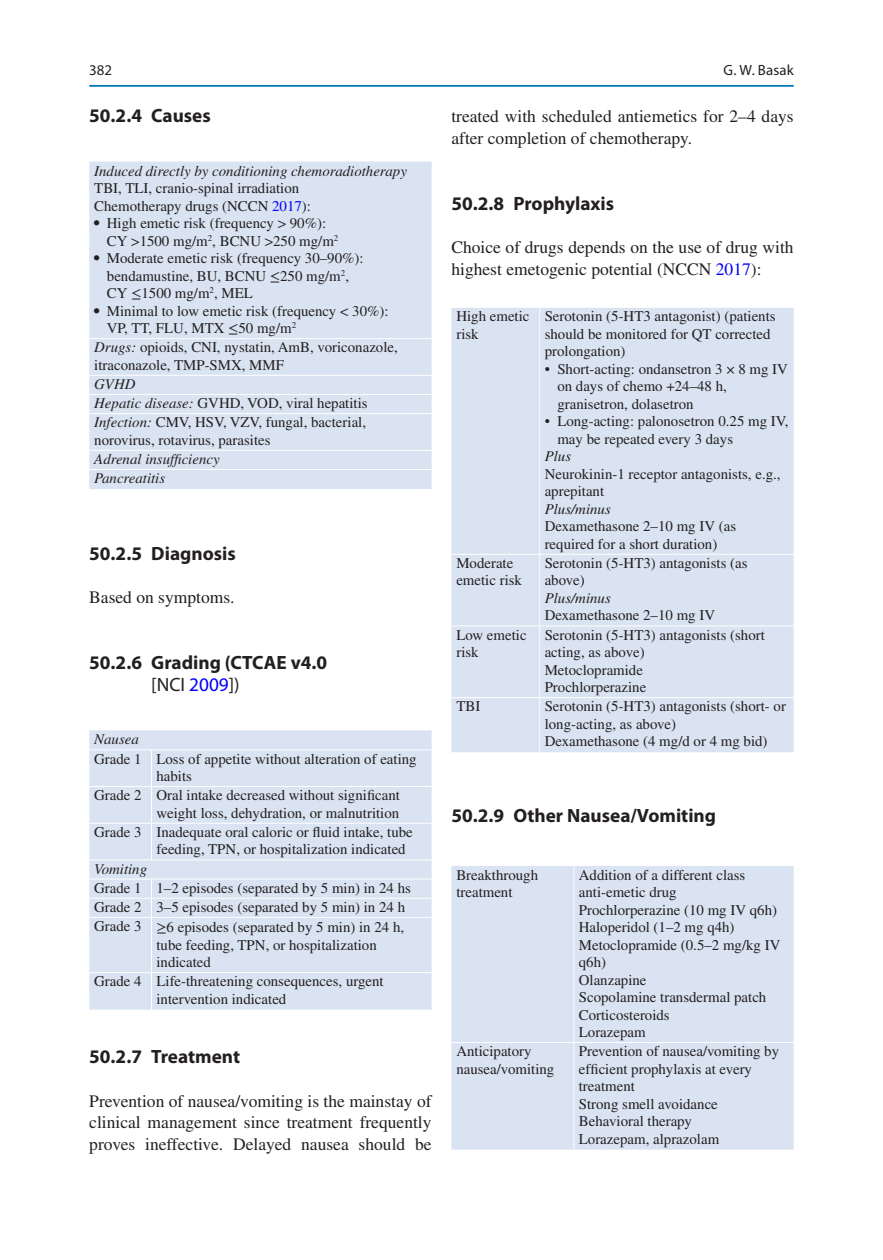
<style>
.page{position:relative;width:883px;height:1260px;background:#fff}
.page>*{position:absolute;margin:0;border:0;box-sizing:border-box;transform-origin:0 0}
.t1{font:700 19.25px "Ybdrrb Myriad Pro";color:#231f20}
.t2{font:19.25px "Pjtysq Myriad Pro";color:#231f20}
.t3{font:17.5px/21.9px "Fgqhbt Times LT Std";color:#231f20}
.t4{font:14.88px/17.5px "Fgqhbt Times LT Std";color:#231f20}
.t5{font:italic 14.88px/19.2px "Vnphgr Times LT Std";color:#231f20}
.t6{font:14.88px "Dyjpmn Myriad Pro";letter-spacing:.01em;color:#231f20}
.t7{font:14.88px "Pjtysq Myriad Pro";color:#231f20}
.s1{color:#0000fa}
.s2{font-family:"Kpwkjq Times LT Std";font-weight:700;font-style:italic}
.s3{font-family:"Jtrstp STIX General"}
.s4{font-family:"Vnphgr Times LT Std";font-style:italic}
</style>
<div class="page">
<div style="left:89px;top:162px;width:343px;height:327px;background:#d9e3f2"></div>
<hr style="left:89px;top:338px;width:343px;height:1px;background:#fff">
<hr style="left:89px;top:375px;width:343px;height:1px;background:#fff">
<hr style="left:89px;top:394px;width:343px;height:1px;background:#fff">
<hr style="left:89px;top:413px;width:343px;height:1px;background:#fff">
<hr style="left:89px;top:450px;width:343px;height:1px;background:#fff">
<hr style="left:89px;top:469px;width:343px;height:1px;background:#fff">
<div style="left:89px;top:730px;width:343px;height:280px;background:#d9e3f2"></div>
<hr style="left:89px;top:749px;width:62px;height:1px;background:#fff">
<hr style="left:151px;top:749px;width:281px;height:1px;background:#fff">
<hr style="left:151px;top:750px;width:1px;height:36px;background:#fff">
<hr style="left:89px;top:786px;width:62px;height:1px;background:#fff">
<hr style="left:151px;top:786px;width:281px;height:1px;background:#fff">
<hr style="left:151px;top:787px;width:1px;height:36px;background:#fff">
<hr style="left:89px;top:823px;width:62px;height:1px;background:#fff">
<hr style="left:151px;top:823px;width:281px;height:1px;background:#fff">
<hr style="left:151px;top:824px;width:1px;height:35px;background:#fff">
<hr style="left:151px;top:859px;width:281px;height:1px;background:#fff">
<hr style="left:89px;top:859px;width:62px;height:1px;background:#fff">
<hr style="left:89px;top:879px;width:62px;height:1px;background:#fff">
<hr style="left:151px;top:879px;width:281px;height:1px;background:#fff">
<hr style="left:89px;top:898px;width:62px;height:1px;background:#fff">
<hr style="left:151px;top:898px;width:281px;height:1px;background:#fff">
<svg style="left:151px;top:880px;width:1px;height:37px"></svg>
<hr style="left:89px;top:917px;width:62px;height:1px;background:#fff">
<hr style="left:151px;top:917px;width:281px;height:1px;background:#fff">
<hr style="left:151px;top:918px;width:1px;height:54px;background:#fff">
<hr style="left:151px;top:972px;width:281px;height:1px;background:#fff">
<hr style="left:89px;top:972px;width:62px;height:1px;background:#fff">
<hr style="left:151px;top:973px;width:1px;height:37px;background:#fff">
<div style="left:451px;top:308px;width:343px;height:444px;background:#d9e3f2"></div>
<hr style="left:539px;top:308px;width:1px;height:246px;background:#fff">
<hr style="left:451px;top:554px;width:89px;height:1px;background:#fff">
<hr style="left:540px;top:554px;width:254px;height:1px;background:#fff">
<hr style="left:539px;top:555px;width:1px;height:71px;background:#fff">
<hr style="left:451px;top:626px;width:89px;height:1px;background:#fff">
<hr style="left:540px;top:626px;width:254px;height:1px;background:#fff">
<hr style="left:539px;top:626px;width:1px;height:71px;background:#fff">
<hr style="left:540px;top:697px;width:254px;height:1px;background:#fff">
<hr style="left:451px;top:697px;width:89px;height:1px;background:#fff">
<hr style="left:539px;top:698px;width:1px;height:54px;background:#fff">
<div style="left:451px;top:866px;width:343px;height:284px;background:#d9e3f2"></div>
<hr style="left:573px;top:866px;width:1px;height:176px;background:#fff">
<hr style="left:574px;top:1042px;width:220px;height:1px;background:#fff">
<hr style="left:451px;top:1042px;width:123px;height:1px;background:#fff">
<hr style="left:573px;top:1043px;width:1px;height:107px;background:#fff">
<hr style="left:89px;top:85px;width:705px;height:2px;background:#0073bc">
<p class="t7" style="left:89px;top:61px;width:24px">382</p>
<p class="t1" style="left:89px;top:103px;width:123px">50.2.4 Causes</p>
<p class="t5" style="left:94px;top:161px;width:314px">Induced directly by conditioning chemoradiotherapy</p>
<p class="t4" style="left:94px;top:179px;width:218px">TBI, TLI, cranio-spinal irradiation<br>Chemotherapy drugs (NCCN <span class="s1">2017</span>):</p>
<p class="t4" style="left:107px;top:214px;width:233px;text-indent:-13px"><span class="s2">•</span> High emetic risk (frequency &gt; 90%):<br>CY &gt;1500 mg/m<sup>2</sup>, BCNU &gt;250 mg/m<sup>2</sup></p>
<p class="t4" style="left:107px;top:249px;width:258px;text-indent:-13px"><span class="s2">•</span> Moderate emetic risk (frequency 30–90%): bendamustine, BU, BCNU <span class="s3">≤</span>250 mg/m<sup>2</sup>,<br>CY <span class="s3">≤</span>1500 mg/m<sup>2</sup>, MEL</p>
<p class="t4" style="left:107px;top:302px;width:283px;text-indent:-13px"><span class="s2">•</span> Minimal to low emetic risk (frequency &lt; 30%):<br>VP, TT, FLU, MTX <span class="s3">≤</span>50 mg/m<sup>2</sup></p>
<p class="t4" style="left:94px;top:339px;width:305px"><span class="s4">Drugs:</span> opioids, CNI, nystatin, AmB, voriconazole, itraconazole, TMP-SMX, MMF</p>
<p class="t5" style="left:94px;top:374px;width:43px">GVHD</p>
<p class="t4" style="left:94px;top:394px;width:275px;line-height:19.2px"><span class="s4">Hepatic disease:</span> GVHD, VOD, viral hepatitis<br><span class="s4">Infection:</span> CMV, HSV, VZV, fungal, bacterial,</p>
<p class="t4" style="left:94px;top:431px;width:178px">norovirus, rotavirus, parasites</p>
<p class="t5" style="left:94px;top:449px;width:127px">Adrenal insufficiency<br>Pancreatitis</p>
<p class="t1" style="left:89px;top:541px;width:148px">50.2.5 Diagnosis</p>
<p class="t3" style="left:89px;top:587px;width:147px">Based on symptoms.</p>
<p class="t1" style="left:89px;top:650px;width:239px">50.2.6 Grading (CTCAE v4.0</p>
<p class="t2" style="left:151px;top:673px;width:90px">[NCI <span class="s1">2009</span>])</p>
<p class="t5" style="left:94px;top:730px;width:46px">Nausea</p>
<p class="t4" style="left:156px;top:750px;width:262px;text-indent:-62px">Grade 1 Loss of appetite without alteration of eating habits</p>
<p class="t4" style="left:94px;top:786px;width:307px;text-align:right">Grade 2 Oral intake decreased without significant weight loss, dehydration, or malnutrition</p>
<p class="t4" style="left:156px;top:823px;width:258px;text-indent:-62px">Grade 3 Inadequate oral caloric or fluid intake, tube feeding, TPN, or hospitalization indicated</p>
<p class="t5" style="left:94px;top:859px;width:54px">Vomiting</p>
<p class="t4" style="left:94px;top:878px;width:318px;line-height:19.6px">Grade 1 1–2 episodes (separated by 5 min) in 24 hs<br>Grade 2 3–5 episodes (separated by 5 min) in 24 h<br>Grade 3 <span class="s3">≥</span>6 episodes (separated by 5 min) in 24 h,</p>
<p class="t4" style="left:156px;top:936px;width:222px">tube feeding, TPN, or hospitalization indicated</p>
<p class="t4" style="left:156px;top:972px;width:229px;text-indent:-62px">Grade 4 Life-threatening consequences, urgent intervention indicated</p>
<p class="t1" style="left:89px;top:1044px;width:152px">50.2.7 Treatment</p>
<p class="t3" style="left:89px;top:1090px;width:344px;text-align:justify">Prevention of nausea/vomiting is the mainstay of clinical management since treatment frequently proves ineffective. Delayed nausea should be</p>
<p class="t6" style="left:723px;top:61px;width:72px">G. W. Basak</p>
<p class="t3" style="left:451px;top:105px;width:344px">treated with scheduled antiemetics for 2–4 days after completion of chemotherapy.</p>
<p class="t1" style="left:451px;top:191px;width:164px">50.2.8 Prophylaxis</p>
<p class="t3" style="left:451px;top:237px;width:344px">Choice of drugs depends on the use of drug with highest emetogenic potential (NCCN <span class="s1">2017</span>):</p>
<p class="t4" style="left:456px;top:308px;width:75px">High emetic risk</p>
<p class="t4" style="left:545px;top:308px;width:232px">Serotonin (5-HT3 antagonist) (patients should be monitored for QT corrected prolongation)</p>
<p class="t4" style="left:557px;top:360px;width:232px;text-indent:-13px">• Short-acting: ondansetron 3 × 8 mg IV on days of chemo +24–48 h, granisetron, dolasetron</p>
<p class="t4" style="left:557px;top:413px;width:233px;text-indent:-13px">• Long-acting: palonosetron 0.25 mg IV, may be repeated every 3 days</p>
<p class="t5" style="left:545px;top:447px;width:28px">Plus</p>
<p class="t4" style="left:545px;top:465px;width:237px">Neurokinin-1 receptor antagonists, e.g., aprepitant</p>
<p class="t5" style="left:545px;top:499px;width:68px">Plus/minus</p>
<p class="t4" style="left:545px;top:518px;width:193px">Dexamethasone 2–10 mg IV (as required for a short duration)</p>
<p class="t4" style="left:456px;top:554px;width:67px">Moderate emetic risk</p>
<p class="t4" style="left:545px;top:554px;width:204px">Serotonin (5-HT3) antagonists (as above)</p>
<p class="t5" style="left:545px;top:588px;width:68px">Plus/minus</p>
<p class="t4" style="left:545px;top:607px;width:172px">Dexamethasone 2–10 mg IV</p>
<p class="t4" style="left:456px;top:626px;width:72px">Low emetic risk</p>
<p class="t4" style="left:545px;top:626px;width:222px">Serotonin (5-HT3) antagonists (short acting, as above)<br>Metoclopramide<br>Prochlorperazine</p>
<p class="t4" style="left:456px;top:697px;width:25px">TBI</p>
<p class="t4" style="left:545px;top:697px;width:243px">Serotonin (5-HT3) antagonists (short- or long-acting, as above)<br>Dexamethasone (4 mg/d or 4 mg bid)</p>
<p class="t1" style="left:451px;top:803px;width:266px">50.2.9 Other Nausea/Vomiting</p>
<p class="t4" style="left:456px;top:866px;width:83px">Breakthrough treatment</p>
<p class="t4" style="left:579px;top:866px;width:203px">Addition of a different class anti-emetic drug<br>Prochlorperazine (10 mg IV q6h)<br>Haloperidol (1–2 mg q4h)<br>Metoclopramide (0.5–2 mg/kg IV q6h)<br>Olanzapine<br>Scopolamine transdermal patch<br>Corticosteroids<br>Lorazepam</p>
<p class="t4" style="left:456px;top:1042px;width:100px">Anticipatory nausea/vomiting</p>
<p class="t4" style="left:579px;top:1042px;width:202px">Prevention of nausea/vomiting by efficient prophylaxis at every treatment<br>Strong smell avoidance<br>Behavioral therapy<br>Lorazepam, alprazolam</p>
</div>
